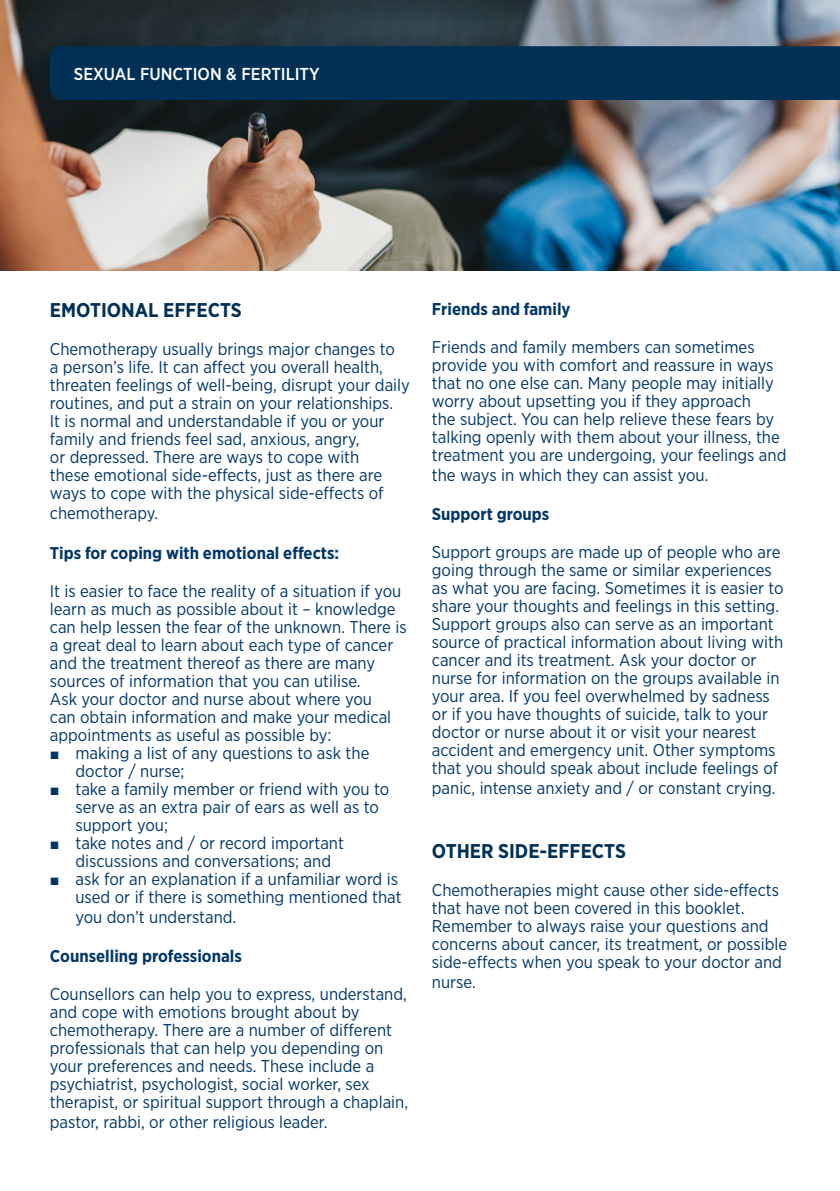
<style>
.page{position:relative;width:840px;height:1191px;background:#fff}
.page>*{position:absolute;margin:0;border:0;box-sizing:border-box;transform-origin:0 0}
.t1{font:700 19.8px "Gotham Narrow";color:#003056}
.t2{font:500 17.2px "Gotham Narrow";color:#fff}
.t3{font:17px/18px "Gotham Narrow";color:#003667}
.t4{font:700 17px "Gotham Narrow";color:#003667}
.s1{font-family:"Arial";font-size:16px}
</style>
<div class="page">
<img style="left:0;top:0;width:839px;height:270px">
<div style="left:50px;top:46px;width:789px;height:54px;background:#003056"></div>
<p class="t2" style="left:74px;top:63px;width:247px">SEXUAL FUNCTION &amp; FERTILITY</p>
<p class="t1" style="left:50px;top:297px;width:193px">EMOTIONAL EFFECTS</p>
<p class="t3" style="left:50px;top:339px;width:361px">Chemotherapy usually brings major changes to<br>a person’s life. It can affect you overall health, threaten feelings of well-being, disrupt your daily routines, and put a strain on your relationships.<br>It is normal and understandable if you or your family and friends feel sad, anxious, angry,<br>or depressed. There are ways to cope with<br>these emotional side-effects, just as there are ways to cope with the physical side-effects of</p>
<p class="t3" style="left:50px;top:503px;width:110px">chemotherapy.</p>
<p class="t4" style="left:50px;top:542px;width:291px">Tips for coping with emotional effects:</p>
<p class="t3" style="left:50px;top:581px;width:358px">It is easier to face the reality of a situation if you learn as much as possible about it – knowledge can help lessen the fear of the unknown. There is a great deal to learn about each type of cancer and the treatment thereof as there are many sources of information that you can utilise.<br>Ask your doctor and nurse about where you<br>can obtain information and make your medical appointments as useful as possible by:</p>
<p class="t3" style="left:75px;top:743px;width:295px;text-indent:-26px"><span class="s1">■</span> making a list of any questions to ask the doctor / nurse;</p>
<p class="t3" style="left:75px;top:779px;width:315px;text-indent:-26px"><span class="s1">■</span> take a family member or friend with you to serve as an extra pair of ears as well as to support you;</p>
<p class="t3" style="left:75px;top:833px;width:270px;text-indent:-26px"><span class="s1">■</span> take notes and / or record important discussions and conversations; and</p>
<p class="t3" style="left:50px;top:869px;width:353px;text-align:right"><span class="s1">■</span> ask for an explanation if a unfamiliar word is used or if there is something mentioned that</p>
<p class="t3" style="left:75px;top:907px;width:162px">you don’t understand.</p>
<p class="t4" style="left:50px;top:945px;width:193px">Counselling professionals</p>
<p class="t3" style="left:50px;top:984px;width:359px">Counsellors can help you to express, understand, and cope with emotions brought about by chemotherapy. There are a number of different professionals that can help you depending on your preferences and needs. These include a psychiatrist, psychologist, social worker, sex therapist, or spiritual support through a chaplain,</p>
<p class="t3" style="left:50px;top:1112px;width:279px">pastor, rabbi, or other religious leader.</p>
<p class="t4" style="left:431px;top:298px;width:140px">Friends and family</p>
<p class="t3" style="left:431px;top:337px;width:356px">Friends and family members can sometimes provide you with comfort and reassure in ways that no one else can. Many people may initially worry about upsetting you if they approach<br>the subject. You can help relieve these fears by talking openly with them about your illness, the treatment you are undergoing, your feelings and</p>
<p class="t3" style="left:431px;top:465px;width:278px">the ways in which they can assist you.</p>
<p class="t4" style="left:431px;top:503px;width:119px">Support groups</p>
<p class="t3" style="left:431px;top:543px;width:353px">Support groups are made up of people who are going through the same or similar experiences as what you are facing. Sometimes it is easier to share your thoughts and feelings in this setting.<br>Support groups also can serve as an important source of practical information about living with cancer and its treatment. Ask your doctor or nurse for information on the groups available in your area. If you feel overwhelmed by sadness or if you have thoughts of suicide, talk to your doctor or nurse about it or visit your nearest accident and emergency unit. Other symptoms that you should speak about include feelings of</p>
<p class="t3" style="left:431px;top:779px;width:345px">panic, intense anxiety and / or constant crying.</p>
<p class="t1" style="left:431px;top:838px;width:195px">OTHER SIDE-EFFECTS</p>
<p class="t3" style="left:431px;top:880px;width:348px">Chemotherapies might cause other side-effects that have not been covered in this booklet.</p>
<p class="t3" style="left:431px;top:916px;width:356px">Remember to always raise your questions and concerns about cancer, its treatment, or possible side-effects when you speak to your doctor and</p>
<p class="t3" style="left:431px;top:972px;width:45px">nurse.</p>
</div>
